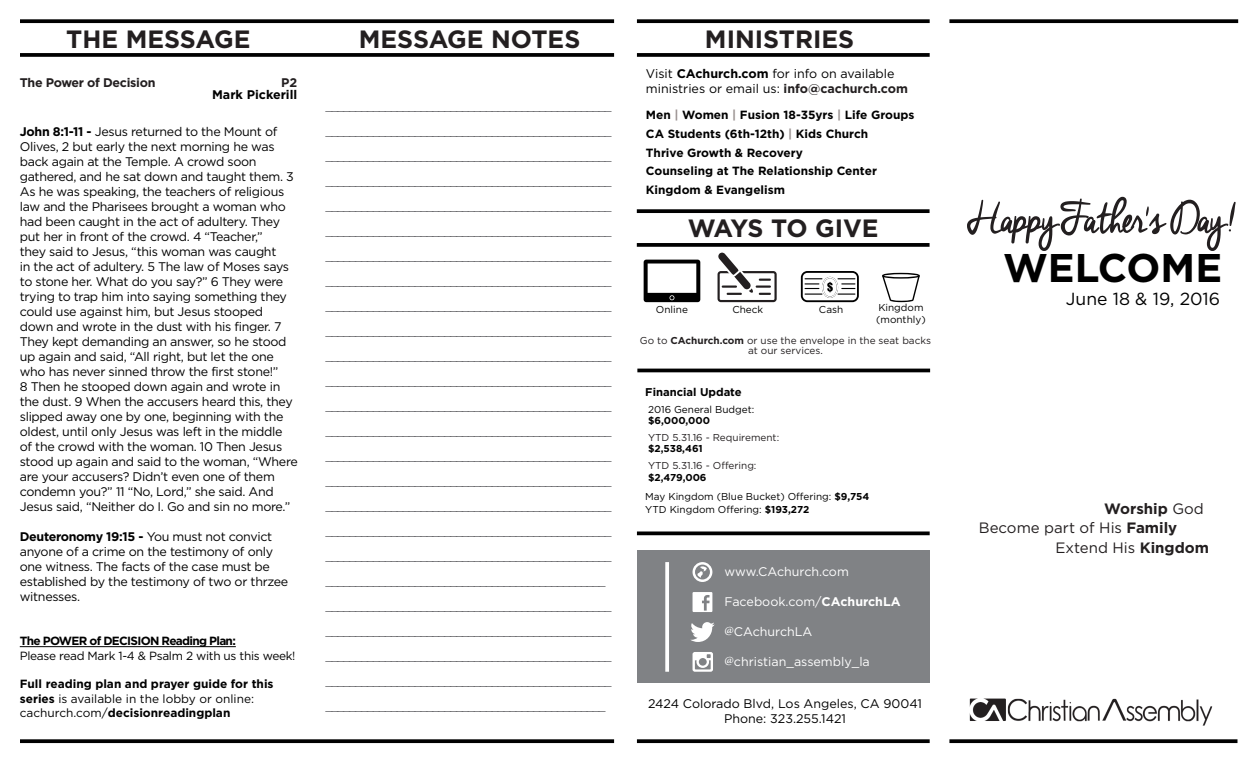
<style>
.page{position:relative;width:1260px;height:765px;background:#fff}
.page>*{position:absolute;margin:0;border:0;box-sizing:border-box;transform-origin:0 0}
.t1{font:52.5px "Cheddar Jack";letter-spacing:-.07em;color:#231f20}
.t2{font:700 40px "Gotham";color:#000}
.t3{font:700 25px "Gotham";color:#231f20}
.t4{font:700 25px "Gotham";letter-spacing:-.03em;color:#231f20}
.t5{font:17.5px "Gotham";color:#000}
.t6{font:15px "Gotham";color:#231f20}
.t7{font:700 15px "Gotham";color:#231f20}
.t8{font:12.5px/15px "Gotham";letter-spacing:-.025em;color:#000}
.t9{font:12.5px/15px "Gotham";color:#000}
.t10{font:12.5px "Gotham";color:#fff}
.t11{font:700 12.5px "Gotham";letter-spacing:-.025em;color:#231f20}
.t12{font:700 12.5px "Gotham";color:#000}
.t13{font:11.88px/25px "Gotham";color:#636366}
.t14{font:700 11.88px/14.4px "Gotham";color:#000}
.t15{font:11.88px "Gotham";letter-spacing:-.025em;color:#000}
.t16{font:700 11.88px "Gotham";letter-spacing:-.06em;color:#000}
.t17{font:700 11.25px "Gotham";color:#000}
.t18{font:10px "Gotham";color:#000}
.t19{font:10px/10px "Gotham";color:#231f20;text-align:center}
.t20{font:700 10px "Gotham";color:#000}
.s1{font-weight:700}
.s2{font-weight:400}
.s3{font-weight:700;color:#231f20}
.s4{color:#999190}
.s5{font-family:"Minion Pro"}
</style>
<div class="page">
<svg style="left:20px;top:19px;width:594px;height:4px;background:#131313"></svg>
<svg style="left:637px;top:19px;width:293px;height:4px"></svg>
<svg style="left:949px;top:19px;width:289px;height:4px"></svg>
<svg style="left:20px;top:53px;width:594px;height:4px;background:#0f0f0f"></svg>
<svg style="left:20px;top:739px;width:594px;height:4px;background:#131313"></svg>
<svg style="left:637px;top:739px;width:293px;height:4px"></svg>
<svg style="left:949px;top:739px;width:288px;height:4px"></svg>
<svg style="left:637px;top:53px;width:293px;height:4px"></svg>
<div style="left:637px;top:550px;width:293px;height:133px;background:#808285"></div>
<svg style="left:637px;top:531px;width:293px;height:4px"></svg>
<svg style="left:665px;top:562px;width:4px;height:110px"></svg>
<svg style="left:690px;top:622px;width:25px;height:20px"></svg>
<svg style="left:693px;top:592px;width:19px;height:20px"></svg>
<svg style="left:693px;top:652px;width:20px;height:20px"></svg>
<svg style="left:693px;top:562px;width:19px;height:20px"></svg>
<hr style="left:20px;top:646px;width:216px;height:1px;background:#000">
<img style="left:970px;top:698px;width:242px;height:28px">
<hr style="left:637px;top:369px;width:293px;height:3px;background:#000">
<svg style="left:717px;top:252px;width:60px;height:50px"></svg>
<svg style="left:801px;top:271px;width:58px;height:31px"></svg>
<svg style="left:882px;top:273px;width:38px;height:29px"></svg>
<svg style="left:644px;top:260px;width:56px;height:42px"></svg>
<svg style="left:637px;top:209px;width:293px;height:4px"></svg>
<svg style="left:637px;top:243px;width:293px;height:4px"></svg>
<p class="t3" style="left:66px;top:23px;width:186px">THE MESSAGE</p>
<p class="t3" style="left:359px;top:23px;width:223px">MESSAGE NOTES</p>
<p class="t3" style="left:705px;top:23px;width:151px">MINISTRIES</p>
<p class="t11" style="left:20px;top:74px;width:137px">The Power of Decision</p>
<p class="t11" style="left:281px;top:74px;width:18px">P2</p>
<p class="t12" style="left:212px;top:86px;width:87px">Mark Pickerill</p>
<p class="t8" style="left:20px;top:124px;width:280px"><span class="s1">John 8:1-11 -</span> Jesus returned to the Mount of Olives, 2 but early the next morning he was back again at the Temple. A crowd soon gathered, and he sat down and taught them. 3<br>As he was speaking, the teachers of religious law and the Pharisees brought a woman who had been caught in the act of adultery. They put her in front of the crowd. 4 “Teacher,”<br>they said to Jesus, “this woman was caught<br>in the act of adultery. 5 The law of Moses says to stone her. What do you say?” 6 They were trying to trap him into saying something they could use against him, but Jesus stooped down and wrote in the dust with his finger. 7<br>They kept demanding an answer, so he stood up again and said, “All right, but let the one who has never sinned throw the first stone!”<br>8 Then he stooped down again and wrote in the dust. 9 When the accusers heard this, they slipped away one by one, beginning with the oldest, until only Jesus was left in the middle of the crowd with the woman. 10 Then Jesus stood up again and said to the woman, “Where are your accusers? Didn’t even one of them condemn you?” 11 “No, Lord,” she said. And Jesus said, “Neither do I. Go and sin no more.”</p>
<p class="t8" style="left:20px;top:529px;width:270px"><span class="s1">Deuteronomy 19:15 -</span> You must not convict anyone of a crime on the testimony of only one witness. The facts of the case must be established by the testimony of two or thrzee witnesses.</p>
<p class="t16" style="left:20px;top:633px;width:218px">The POWER of DECISION Reading Plan:</p>
<p class="t15" style="left:20px;top:648px;width:277px">Please read Mark 1-4 &amp; Psalm 2 with us this week!</p>
<p class="t14" style="left:20px;top:677px;width:255px">Full reading plan and prayer guide for this series <span class="s2">is available in the lobby or online: cachurch.com/</span>decisionreadingplan</p>
<p class="t13" style="left:325px;top:93px;width:288px">________________________________________________ ________________________________________________ ________________________________________________ ________________________________________________ ________________________________________________ ________________________________________________ ________________________________________________ ________________________________________________ ________________________________________________ ________________________________________________ ________________________________________________ ________________________________________________ ________________________________________________ ________________________________________________ ________________________________________________ ________________________________________________ ________________________________________________ ________________________________________________ ________________________________________________ _______________________________________________ ________________________________________________ ________________________________________________ ________________________________________________ ________________________________________________ _______________________________________________</p>
<p class="t9" style="left:646px;top:66px;width:264px">Visit <span class="s1">CAchurch.com</span> for info on available ministries or email us: <span class="s3">info@cachurch.com</span></p>
<p class="t14" style="left:646px;top:108px;width:270px">Men <span class="s4">|</span> Women <span class="s4">|</span> Fusion 18-35yrs <span class="s4">|</span> Life Groups</p>
<p class="t14" style="left:646px;top:127px;width:224px">CA Students (6th-12th) <span class="s4">|</span> Kids Church</p>
<p class="t14" style="left:646px;top:145px;width:158px">Thrive Growth &amp; Recovery</p>
<p class="t14" style="left:646px;top:164px;width:232px">Counseling at The Relationship Center</p>
<p class="t14" style="left:646px;top:183px;width:141px">Kingdom &amp; Evangelism</p>
<p class="t4" style="left:688px;top:211px;width:193px">WAYS TO GIVE</p>
<p class="t18" style="left:656px;top:303px;width:34px">Online</p>
<p class="t18" style="left:732px;top:303px;width:32px">Check</p>
<p class="t18" style="left:819px;top:303px;width:26px">Cash</p>
<p class="t18" style="left:878px;top:301px;width:47px">Kingdom</p>
<p class="t18" style="left:876px;top:313px;width:51px">(monthly)</p>
<p class="t19" style="left:640px;top:335px;width:293px">Go to <span class="s1">CAchurch.com</span> or use the envelope in the seat backs at our services.</p>
<p class="t17" style="left:645px;top:384px;width:98px">Financial Update</p>
<p class="t18" style="left:648px;top:403px;width:108px">2016 General Budget:</p>
<p class="t20" style="left:648px;top:414px;width:64px">$6,000,000</p>
<p class="t19" style="left:648px;top:432px;width:133px">YTD 5.31.16 - Requirement:</p>
<p class="t20" style="left:648px;top:442px;width:56px">$2,538,461</p>
<p class="t19" style="left:648px;top:461px;width:110px">YTD 5.31.16 - Offering:</p>
<p class="t20" style="left:648px;top:470px;width:60px">$2,479,006</p>
<p class="t18" style="left:645px;top:491px;width:225px">May Kingdom (Blue Bucket) Offering: <span class="s1">$9,754</span></p>
<p class="t18" style="left:645px;top:503px;width:166px">YTD Kingdom Offering: <span class="s1">$193,272</span></p>
<p class="t10" style="left:725px;top:563px;width:126px">www.CAchurch.com</p>
<p class="t10" style="left:725px;top:593px;width:178px">Facebook.com/<span class="s1">CAchurchLA</span></p>
<p class="t10" style="left:725px;top:623px;width:89px"><span class="s5">@</span>CAchurchLA</p>
<p class="t10" style="left:725px;top:653px;width:147px"><span class="s5">@</span>christian_assembly_la</p>
<p class="t9" style="left:648px;top:696px;width:276px">2424 Colorado Blvd, Los Angeles, CA 90041</p>
<p class="t9" style="left:724px;top:711px;width:124px">Phone: 323.255.1421</p>
<p class="t1" style="left:967px;top:189px;width:271px">Happy Father's Day !</p>
<p class="t2" style="left:1003px;top:241px;width:221px">WELCOME</p>
<p class="t5" style="left:1066px;top:288px;width:156px">June 18 &amp; 19, 2016</p>
<p class="t7" style="left:1104px;top:499px;width:101px">Worship <span class="s2">God</span></p>
<p class="t6" style="left:1055px;top:538px;width:155px">Extend His <span class="s1">Kingdom</span></p>
<p class="t6" style="left:979px;top:518px;width:200px">Become part of His <span class="s1">Family</span></p>
</div>
